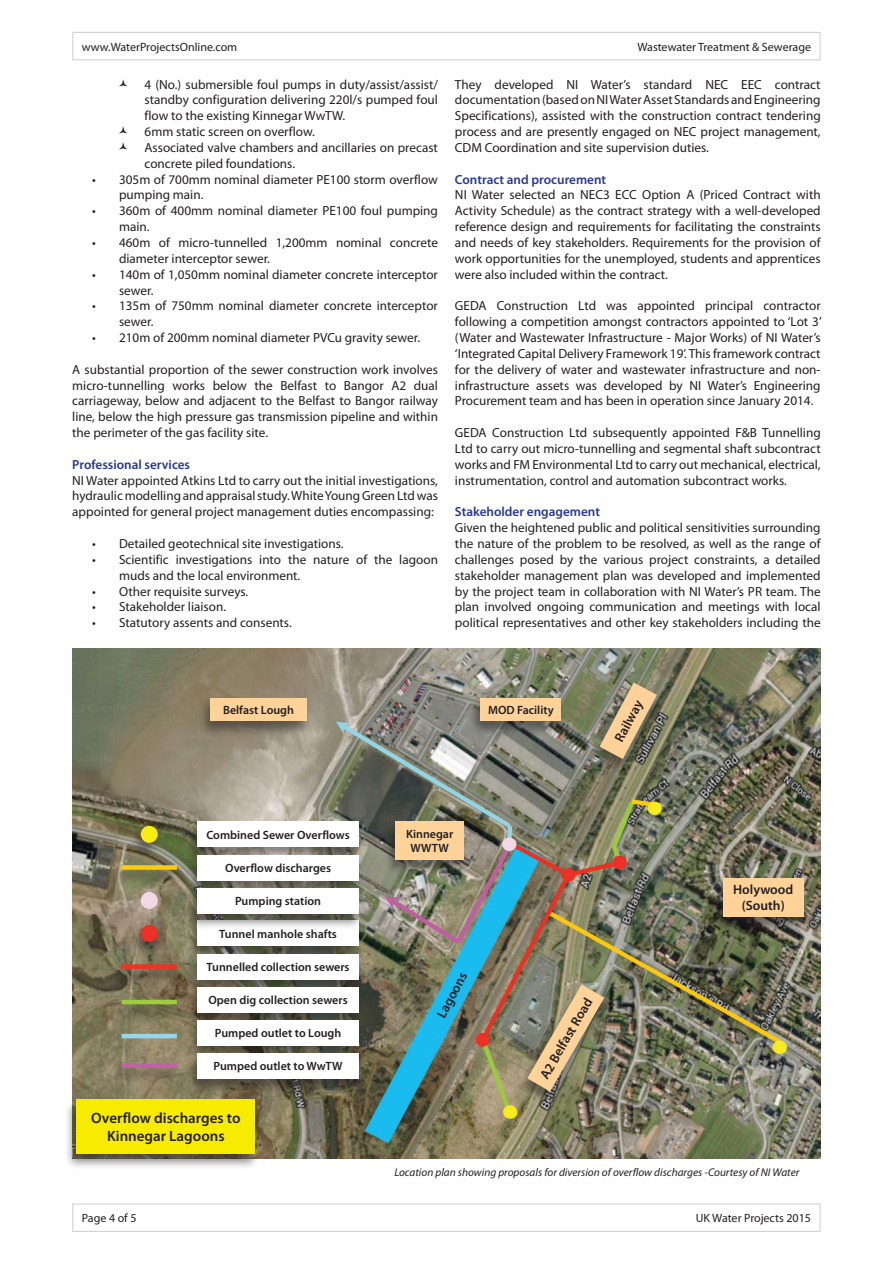
<style>
.page{position:relative;width:893px;height:1263px;background:#fff}
.page>*{position:absolute;margin:0;border:0;box-sizing:border-box;transform-origin:0 0}
.t1{font:600 15px/18px "Myriad Pro";color:#231f20;text-align:center}
.t2{font:600 13.5px/16.2px "Myriad Pro";color:#231f20;text-align:center}
.t3{font:13.2px/15.9px "Myriad Pro";color:#231f20}
.t4{font:600 13.2px "Myriad Pro";color:#2a3890}
.t5{font:600 12px/14.4px "Myriad Pro";color:#231f20;text-align:center}
.t6{font:12px "Myriad Pro";color:#231f20}
.t7{font:italic 11.25px "Myriad Pro";color:#231f20}
</style>
<div class="page">
<div style="left:72px;top:32px;width:749px;height:28px;border:1px solid #d1d3d4"></div>
<div style="left:72px;top:1203px;width:749px;height:29px;border:1px solid #d1d3d4"></div>
<img style="left:72px;top:648px;width:749px;height:511px">
<div style="left:65px;top:1098px;width:195px;height:72px;background:#231f20;opacity:.5"></div>
<div style="left:77px;top:1099px;width:178px;height:55px;background:#f7ec00"></div>
<div style="left:110px;top:920px;width:254px;height:109px;background:#231f20;opacity:.5"></div>
<div style="left:197px;top:921px;width:162px;height:25px;background:#fff"></div>
<div style="left:197px;top:954px;width:162px;height:25px;background:#fff"></div>
<div style="left:197px;top:987px;width:162px;height:25px;background:#fff"></div>
<div style="left:141px;top:925px;width:17px;height:17px;background:#ec3025;border-radius:50%"></div>
<div style="left:122px;top:964px;width:55px;height:5px;background:#ee3324"></div>
<hr style="left:122px;top:1000px;width:55px;height:4px;background:#9fcc3b">
<div style="left:110px;top:821px;width:254px;height:108px;background:#231f20;opacity:.5"></div>
<div style="left:197px;top:821px;width:162px;height:26px;background:#fff"></div>
<div style="left:197px;top:855px;width:162px;height:25px;background:#fff"></div>
<div style="left:197px;top:888px;width:162px;height:25px;background:#fff"></div>
<div style="left:141px;top:826px;width:17px;height:17px;background:#f8ec13;border-radius:50%"></div>
<div style="left:122px;top:865px;width:55px;height:5px;background:#ffcb0e"></div>
<div style="left:110px;top:1019px;width:254px;height:75px;background:#231f20;opacity:.5"></div>
<div style="left:197px;top:1020px;width:162px;height:25px;background:#fff"></div>
<div style="left:197px;top:1053px;width:162px;height:25px;background:#fff"></div>
<div style="left:122px;top:1063px;width:55px;height:5px;background:#c062a5"></div>
<div style="left:141px;top:892px;width:17px;height:17px;background:#f2d8e3;border-radius:50%"></div>
<hr style="left:122px;top:1034px;width:55px;height:4px;background:#97d6e9">
<div style="left:198px;top:697px;width:114px;height:40px;background:#231f20;opacity:.5"></div>
<div style="left:210px;top:698px;width:97px;height:23px;background:#fed298"></div>
<div style="left:468px;top:697px;width:98px;height:40px;background:#231f20;opacity:.5"></div>
<div style="left:480px;top:698px;width:81px;height:23px;background:#fed298"></div>
<div style="left:711px;top:877px;width:97px;height:55px;background:#231f20;opacity:.5"></div>
<div style="left:723px;top:878px;width:81px;height:38px;background:#fed298"></div>
<div style="left:383px;top:821px;width:86px;height:55px;background:#231f20;opacity:.5"></div>
<div style="left:395px;top:821px;width:69px;height:39px;background:#fed298"></div>
<div style="left:516px;top:985px;width:92px;height:122px;background:#231f20;opacity:.5"></div>
<svg style="left:527px;top:984px;width:77px;height:107px;background:#a89a78"></svg>
<div style="left:589px;top:683px;width:72px;height:91px;background:#231f20;opacity:.5"></div>
<svg style="left:600px;top:682px;width:57px;height:77px;background:#ac9a77"></svg>
<p class="t6" style="left:82px;top:39px;width:157px">www.WaterProjectsOnline.com</p>
<p class="t6" style="left:637px;top:39px;width:175px">Wastewater Treatment &amp; Sewerage</p>
<p class="t3" style="left:145px;top:76px;width:295px">4 (No.) submersible foul pumps in duty/assist/assist/ standby configuration delivering 220l/s pumped foul flow to the existing Kinnegar WwTW.<br>6mm static screen on overflow.<br>Associated valve chambers and ancillaries on precast concrete piled foundations.</p>
<p class="t3" style="left:119px;top:171px;width:320px;text-indent:-27px">• 305m of 700mm nominal diameter PE100 storm overflow pumping main.</p>
<p class="t3" style="left:119px;top:203px;width:320px;text-indent:-27px">• 360m of 400mm nominal diameter PE100 foul pumping main.</p>
<p class="t3" style="left:119px;top:234px;width:320px;text-indent:-27px">• 460m of micro-tunnelled 1,200mm nominal concrete diameter interceptor sewer.</p>
<p class="t3" style="left:119px;top:266px;width:320px;text-indent:-27px">• 140m of 1,050mm nominal diameter concrete interceptor sewer.</p>
<p class="t3" style="left:119px;top:298px;width:320px;text-indent:-27px">• 135m of 750mm nominal diameter concrete interceptor sewer.</p>
<p class="t3" style="left:92px;top:329px;width:330px">• 210m of 200mm nominal diameter PVCu gravity sewer.</p>
<p class="t3" style="left:72px;top:361px;width:367px;text-align:justify">A substantial proportion of the sewer construction work involves micro-tunnelling works below the Belfast to Bangor A2 dual carriageway, below and adjacent to the Belfast to Bangor railway line, below the high pressure gas transmission pipeline and within the perimeter of the gas facility site.</p>
<p class="t4" style="left:72px;top:456px;width:119px">Professional services</p>
<p class="t3" style="left:72px;top:472px;width:367px;text-align:justify">NI Water appointed Atkins Ltd to carry out the initial investigations, hydraulic modelling and appraisal study. White Young Green Ltd was appointed for general project management duties encompassing:</p>
<p class="t3" style="left:92px;top:535px;width:253px">• Detailed geotechnical site investigations.</p>
<p class="t3" style="left:119px;top:551px;width:320px;text-indent:-27px">• Scientific investigations into the nature of the lagoon muds and the local environment.</p>
<p class="t3" style="left:92px;top:583px;width:158px">• Other requisite surveys.</p>
<p class="t3" style="left:92px;top:599px;width:136px">• Stakeholder liaison.</p>
<p class="t3" style="left:92px;top:615px;width:201px">• Statutory assents and consents.</p>
<p class="t3" style="left:455px;top:76px;width:367px;text-align:justify">They developed NI Water’s standard NEC EEC contract documentation (based on NI Water Asset Standards and Engineering Specifications), assisted with the construction contract tendering process and are presently engaged on NEC project management, CDM Coordination and site supervision duties.</p>
<p class="t4" style="left:455px;top:171px;width:153px">Contract and procurement</p>
<p class="t3" style="left:455px;top:187px;width:367px;text-align:justify">NI Water selected an NEC3 ECC Option A (Priced Contract with Activity Schedule) as the contract strategy with a well-developed reference design and requirements for facilitating the constraints and needs of key stakeholders. Requirements for the provision of work opportunities for the unemployed, students and apprentices were also included within the contract.</p>
<p class="t3" style="left:455px;top:298px;width:368px;text-align:justify">GEDA Construction Ltd was appointed principal contractor following a competition amongst contractors appointed to ‘Lot 3’ (Water and Wastewater Infrastructure - Major Works) of NI Water’s ‘Integrated Capital Delivery Framework 19’. This framework contract for the delivery of water and wastewater infrastructure and non&shy;infrastructure assets was developed by NI Water’s Engineering Procurement team and has been in operation since January 2014.</p>
<p class="t3" style="left:455px;top:424px;width:367px;text-align:justify">GEDA Construction Ltd subsequently appointed F&amp;B Tunnelling Ltd to carry out micro-tunnelling and segmental shaft subcontract works and FM Environmental Ltd to carry out mechanical, electrical, instrumentation, control and automation subcontract works.</p>
<p class="t4" style="left:455px;top:503px;width:147px">Stakeholder engagement</p>
<p class="t3" style="left:455px;top:519px;width:367px;text-align:justify">Given the heightened public and political sensitivities surrounding the nature of the problem to be resolved, as well as the range of challenges posed by the various project constraints, a detailed stakeholder management plan was developed and implemented by the project team in collaboration with NI Water’s PR team. The plan involved ongoing communication and meetings with local political representatives and other key stakeholders including the</p>
<p class="t5" style="left:223px;top:702px;width:72px">Belfast Lough</p>
<p class="t5" style="left:488px;top:702px;width:67px">MOD Facility</p>
<p class="t2" style="left:611px;top:737px;width:47px;rotate:-62deg">Railway</p>
<p class="t5" style="left:206px;top:827px;width:145px">Combined Sewer Overflows</p>
<p class="t5" style="left:225px;top:860px;width:108px">Overflow discharges</p>
<p class="t5" style="left:235px;top:894px;width:88px">Pumping station</p>
<p class="t5" style="left:219px;top:926px;width:119px">Tunnel manhole shafts</p>
<p class="t5" style="left:207px;top:959px;width:145px">Tunnelled collection sewers</p>
<p class="t5" style="left:208px;top:993px;width:141px">Open dig collection sewers</p>
<p class="t5" style="left:215px;top:1025px;width:128px">Pumped outlet to Lough</p>
<p class="t5" style="left:214px;top:1059px;width:130px">Pumped outlet to WwTW</p>
<p class="t1" style="left:91px;top:1109px;width:151px">Overflow discharges to<br>Kinnegar Lagoons</p>
<p class="t5" style="left:406px;top:826px;width:49px">Kinnegar<br>WWTW</p>
<p class="t2" style="left:433px;top:1013px;width:51px;rotate:-62deg">Lagoons</p>
<p class="t2" style="left:536px;top:1073px;width:93px;rotate:-60deg">A2 Belfast Road</p>
<p class="t2" style="left:733px;top:881px;width:62px">Holywood (South)</p>
<p class="t7" style="left:394px;top:1165px;width:407px">Location plan showing proposals for diversion of overflow discharges -Courtesy of NI Water</p>
<p class="t6" style="left:82px;top:1211px;width:56px">Page 4 of 5</p>
<p class="t6" style="left:696px;top:1211px;width:117px">UK Water Projects 2015</p>
</div>
